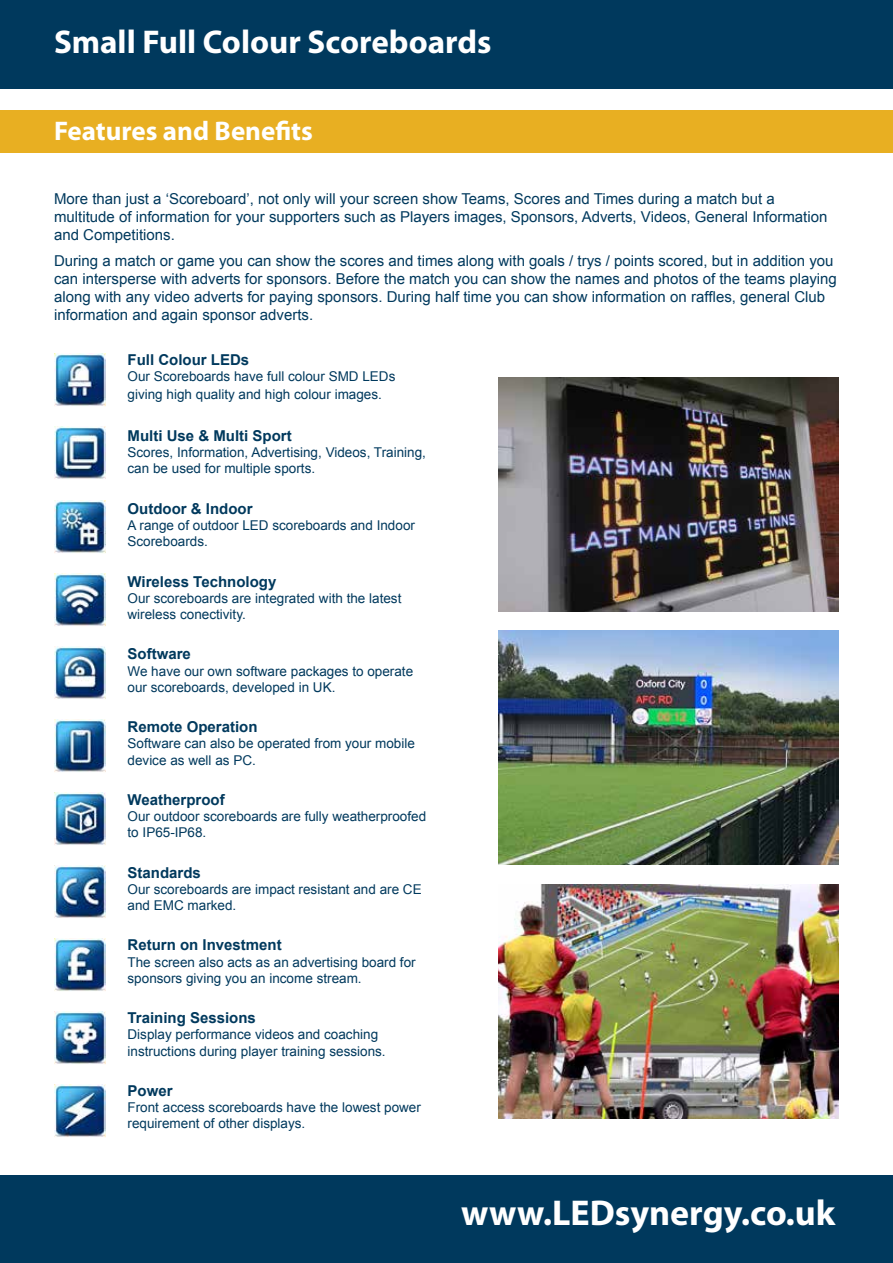
<style>
.page{position:relative;width:893px;height:1263px;background:#fff}
.page>*{position:absolute;margin:0;border:0;box-sizing:border-box;transform-origin:0 0}
.t1{font:700 36px "Myriad Pro";color:#fff}
.t2{font:700 33px "Myriad Pro";color:#fff}
.t3{font:700 27px "Myriad Pro";color:#fff}
.t4{font:15px/18px "Arial";color:#00395d}
.t5{font:700 15px "Arial";color:#00395d}
.t6{font:13.5px/16.2px "Arial";color:#00395d}
</style>
<div class="page">
<div style="left:0;top:1175px;width:893px;height:88px;background:#00395d"></div>
<div style="left:0;top:0;width:893px;height:88px;background:#00395d"></div>
<div style="left:0;top:111px;width:893px;height:42px;background:#e8af22"></div>
<img style="left:54px;top:354px;width:51px;height:52px">
<img style="left:54px;top:1012px;width:51px;height:52px">
<img style="left:54px;top:793px;width:51px;height:52px">
<img style="left:54px;top:646px;width:51px;height:53px">
<img style="left:54px;top:573px;width:51px;height:53px">
<img style="left:54px;top:939px;width:51px;height:52px">
<img style="left:54px;top:427px;width:51px;height:52px">
<img style="left:54px;top:719px;width:51px;height:53px">
<img style="left:54px;top:500px;width:51px;height:53px">
<img style="left:499px;top:377px;width:340px;height:234px">
<img style="left:499px;top:631px;width:340px;height:234px">
<img style="left:499px;top:884px;width:340px;height:234px">
<img style="left:54px;top:1085px;width:51px;height:52px">
<img style="left:54px;top:866px;width:51px;height:52px">
<h2 class="t2" style="left:54px;top:20px;width:439px">Small Full Colour Scoreboards</h2>
<h3 class="t3" style="left:54px;top:113px;width:260px">Features and Benefits</h3>
<p class="t4" style="left:54px;top:190px;width:775px">More than just a ‘Scoreboard’, not only will your screen show Teams, Scores and Times during a match but a multitude of information for your supporters such as Players images, Sponsors, Adverts, Videos, General Information and Competitions.</p>
<p class="t4" style="left:54px;top:252px;width:784px">During a match or game you can show the scores and times along with goals / trys / points scored, but in addition you can intersperse with adverts for sponsors. Before the match you can show the names and photos of the teams playing along with any video adverts for paying sponsors. During half time you can show information on raffles, general Club information and again sponsor adverts.</p>
<p class="t5" style="left:128px;top:349px;width:123px">Full Colour LEDs</p>
<p class="t6" style="left:128px;top:367px;width:269px;line-height:18px">Our Scoreboards have full colour SMD LEDs giving high quality and high colour images.</p>
<p class="t5" style="left:128px;top:426px;width:166px">Multi Use &amp; Multi Sport</p>
<p class="t6" style="left:128px;top:444px;width:300px">Scores, Information, Advertising, Videos, Training, can be used for multiple sports.</p>
<p class="t5" style="left:128px;top:498px;width:126px">Outdoor &amp; Indoor</p>
<p class="t6" style="left:128px;top:517px;width:289px">A range of outdoor LED scoreboards and Indoor<br>Scoreboards.</p>
<p class="t5" style="left:128px;top:571px;width:150px">Wireless Technology</p>
<p class="t6" style="left:128px;top:590px;width:275px">Our scoreboards are integrated with the latest wireless conectivity.</p>
<p class="t5" style="left:128px;top:644px;width:65px">Software</p>
<p class="t6" style="left:128px;top:663px;width:287px">We have our own software packages to operate our scoreboards, developed in UK.</p>
<p class="t5" style="left:128px;top:717px;width:132px">Remote Operation</p>
<p class="t6" style="left:128px;top:736px;width:289px">Software can also be operated from your mobile device as well as PC.</p>
<p class="t5" style="left:128px;top:790px;width:99px">Weatherproof</p>
<p class="t6" style="left:128px;top:808px;width:300px">Our outdoor scoreboards are fully weatherproofed to IP65-IP68.</p>
<p class="t5" style="left:128px;top:862px;width:75px">Standards</p>
<p class="t6" style="left:128px;top:881px;width:296px">Our scoreboards are impact resistant and are CE and EMC marked.</p>
<p class="t5" style="left:128px;top:935px;width:156px">Return on Investment</p>
<p class="t6" style="left:128px;top:954px;width:290px">The screen also acts as an advertising board for sponsors giving you an income stream.</p>
<p class="t5" style="left:128px;top:1008px;width:130px">Training Sessions</p>
<p class="t6" style="left:128px;top:1027px;width:260px">Display performance videos and coaching instructions during player training sessions.</p>
<p class="t5" style="left:128px;top:1081px;width:47px">Power</p>
<p class="t6" style="left:128px;top:1099px;width:295px">Front access scoreboards have the lowest power requirement of other displays.</p>
<h1 class="t1" style="left:461px;top:1189px;width:376px">www.LEDsynergy.co.uk</h1>
</div>
